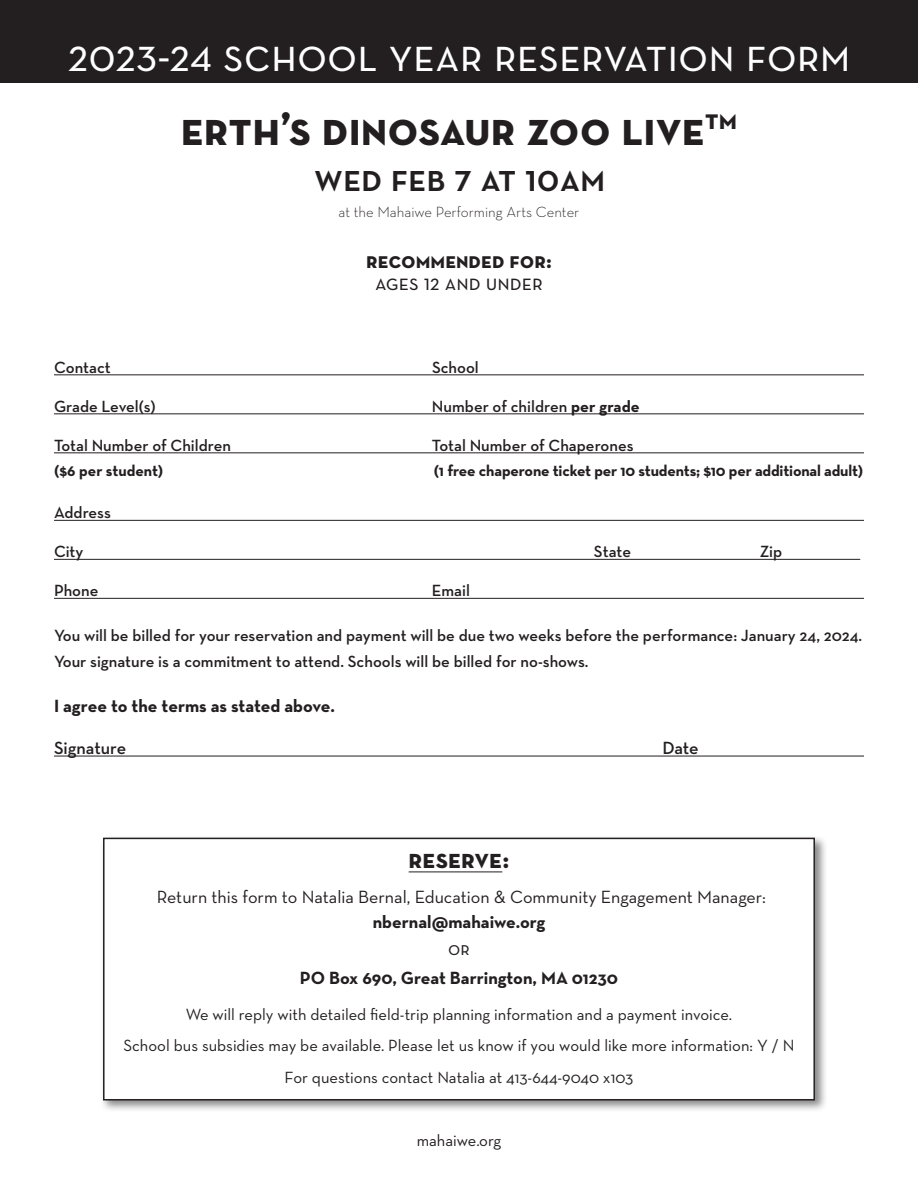
<style>
.page{position:relative;width:918px;height:1188px;background:#fff}
.page>*{position:absolute;margin:0;border:0;box-sizing:border-box;transform-origin:0 0}
.t1{font:48px "Neutra Text Book SC";color:#fff}
.Paragraph_Style1{font:48px "Neutra Text Bold SC";color:#231f20}
.t2{font:39px "Neutra Text Demi SC";color:#231f20}
.t3{font:27px "Neutra Text Bold SC";color:#231f20}
.t4{font:22.5px/22.5px "Neutra Text Bold SC";color:#231f20;text-align:center}
.t5{font:19.5px "Neutra Text Book SC";color:#231f20}
.t6{font:18px/25.5px "Neutra Text";color:#231f20;text-align:center}
.t7{font:700 18px "Neutra Text";color:#231f20}
.t8{font:600 18px "Neutra Text";letter-spacing:-.005em;color:#231f20}
.t9{font:600 16.5px "Neutra Text";color:#231f20}
.t10{font:16.5px "Neutra Text";color:#231f20}
.t11{font:700 15.75px "Neutra Text";letter-spacing:-.01em;color:#231f20}
.t12{font:300 15px "Neutra Text";color:#231f20}
.s1{font-family:"Neutra Text Book SC"}
.s2{font-weight:700}
</style>
<div class="page">
<div style="left:0;top:0;width:918px;height:82px;background:#231f20"></div>
<div style="left:100px;top:835px;width:727px;height:278px;background:#231f20;opacity:.53"></div>
<div style="left:104px;top:838px;width:710px;height:262px;background:#fff"></div>
<div style="left:103px;top:838px;width:712px;height:263px;border:2px solid #231f20"></div>
<hr style="left:54px;top:375px;width:810px;height:1px;background:#231f20">
<hr style="left:54px;top:414px;width:810px;height:1px;background:#231f20">
<hr style="left:54px;top:453px;width:810px;height:1px;background:#231f20">
<hr style="left:54px;top:520px;width:810px;height:1px;background:#231f20">
<hr style="left:54px;top:559px;width:806px;height:1px;background:#231f20">
<hr style="left:54px;top:598px;width:810px;height:1px;background:#231f20">
<hr style="left:54px;top:756px;width:810px;height:1px;background:#231f20">
<hr style="left:409px;top:872px;width:93px;height:1px;background:#231f20">
<p class="t1" style="left:67px;top:26px;width:785px">2023-24 school year reservation form</p>
<p class="Paragraph_Style1" style="left:181px;top:99px;width:558px">erth’s dinosaur zoo live<sup>tm</sup></p>
<p class="t2" style="left:314px;top:154px;width:293px">wed feb 7 at 10am</p>
<p class="t12" style="left:339px;top:203px;width:242px">at the Mahaiwe Performing Arts Center</p>
<p class="t4" style="left:366px;top:248px;width:187px">recommended for: <span class="s1">ages 12 and under</span></p>
<p class="t9" style="left:54px;top:357px;width:58px">Contact</p>
<p class="t9" style="left:432px;top:357px;width:48px">School</p>
<p class="t9" style="left:54px;top:396px;width:103px">Grade Level(s)</p>
<p class="t9" style="left:432px;top:396px;width:209px">Number of children <span class="s2">per grade</span></p>
<p class="t9" style="left:54px;top:435px;width:179px">Total Number of Children</p>
<p class="t9" style="left:432px;top:435px;width:203px">Total Number of Chaperones</p>
<p class="t11" style="left:54px;top:461px;width:111px">($6 per student)</p>
<p class="t11" style="left:434px;top:461px;width:431px">(1 free chaperone ticket per 10 students; $10 per additional adult)</p>
<p class="t9" style="left:54px;top:502px;width:58px">Address</p>
<p class="t9" style="left:54px;top:541px;width:31px">City</p>
<p class="t9" style="left:594px;top:541px;width:39px">State</p>
<p class="t9" style="left:760px;top:541px;width:24px">Zip</p>
<p class="t9" style="left:54px;top:580px;width:46px">Phone</p>
<p class="t9" style="left:432px;top:580px;width:39px">Email</p>
<p class="t9" style="left:54px;top:625px;width:810px">You will be billed for your reservation and payment will be due two weeks before the performance: January 24, 2024.</p>
<p class="t9" style="left:54px;top:651px;width:536px">Your signature is a commitment to attend. Schools will be billed for no-shows.</p>
<p class="t7" style="left:54px;top:694px;width:282px">I agree to the terms as stated above.</p>
<p class="t8" style="left:54px;top:736px;width:74px">Signature</p>
<p class="t8" style="left:662px;top:736px;width:38px">Date</p>
<p class="t3" style="left:409px;top:842px;width:102px">reserve:</p>
<p class="t6" style="left:157px;top:884px;width:611px">Return this form to Natalia Bernal, Education &amp; Community Engagement Manager: <span class="s2">nbernal@mahaiwe.org</span></p>
<p class="t5" style="left:448px;top:937px;width:23px">or</p>
<p class="t7" style="left:300px;top:966px;width:320px">PO Box 690, Great Barrington, MA 01230</p>
<p class="t10" style="left:186px;top:1004px;width:548px">We will reply with detailed field-trip planning information and a payment invoice.</p>
<p class="t10" style="left:124px;top:1036px;width:672px">School bus subsidies may be available. Please let us know if you would like more information: Y / N</p>
<p class="t10" style="left:285px;top:1067px;width:350px">For questions contact Natalia at 413-644-9040 x103</p>
<p class="t10" style="left:417px;top:1130px;width:86px">mahaiwe.org</p>
</div>
